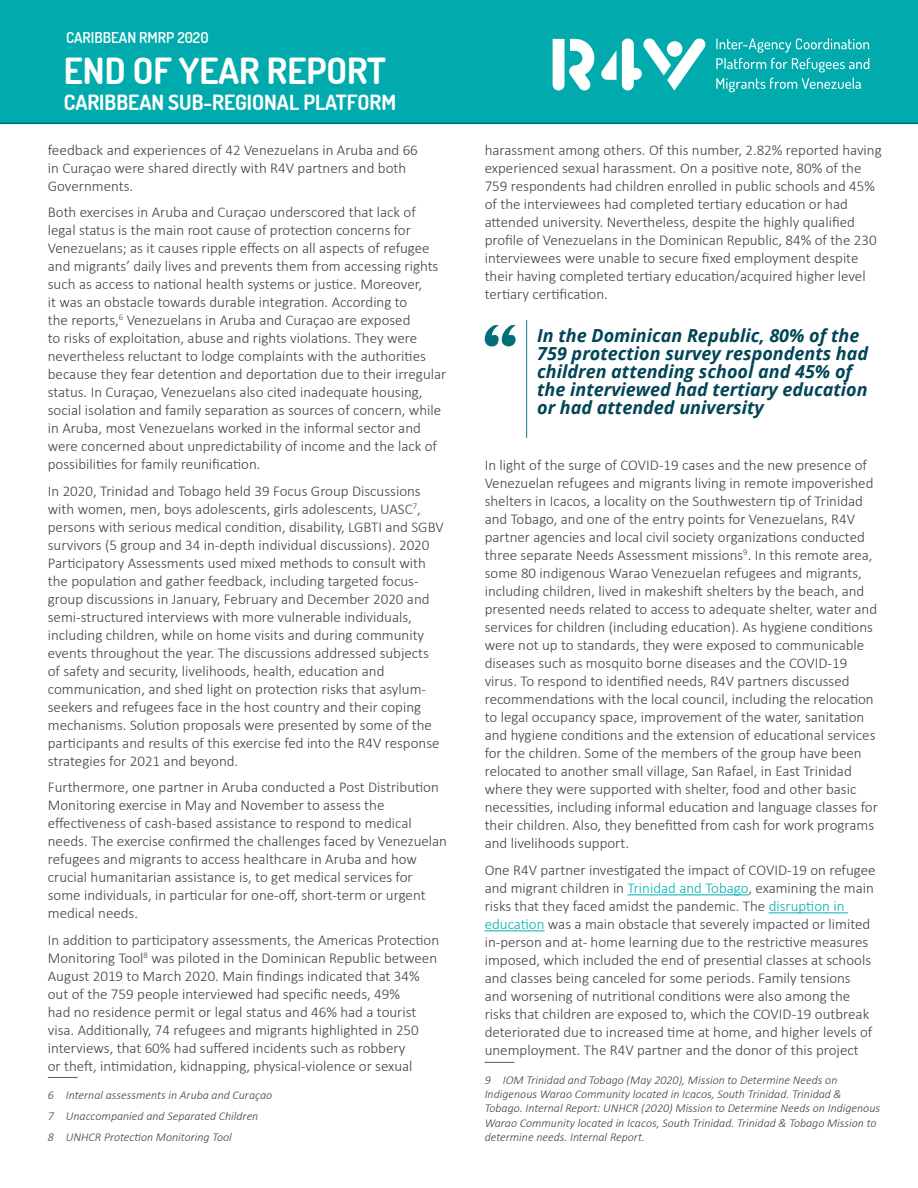
<style>
.page{position:relative;width:918px;height:1188px;background:#fff}
.page>*{position:absolute;margin:0;border:0;box-sizing:border-box;transform-origin:0 0}
.t1{font:700 36px "Dosis";color:#fff}
.t2{font:700 21px "Dosis";color:#fff}
.t3{font:italic 700 18px/18px "Open Sans";color:#004556}
.t4{font:300 15px/18px "Calibri";color:#414042}
.t5{font:600 15px "Dosis";color:#fff}
.t6{font:italic 300 12px/14.4px "Calibri";color:#414042}
.s1{color:#00b0b3}
</style>
<div class="page">
<svg style="left:485px;top:325px;width:31px;height:21px"></svg>
<hr style="left:526px;top:320px;width:1px;height:118px;background:#177887">
<hr style="left:48px;top:1077px;width:30px;height:1px;background:#58595b">
<hr style="left:628px;top:894px;width:120px;height:1px;background:#00b0b3">
<hr style="left:769px;top:912px;width:79px;height:1px;background:#00b0b3">
<hr style="left:485px;top:930px;width:60px;height:1px;background:#00b0b3">
<svg style="left:485px;top:1062px;width:29px;height:1px"></svg>
<div style="left:0;top:0;width:918px;height:123px;background:#00aaad"></div>
<svg style="left:601px;top:38px;width:105px;height:53px"></svg>
<svg style="left:553px;top:39px;width:41px;height:52px"></svg>
<svg style="left:716px;top:38px;width:153px;height:34px"></svg>
<svg style="left:716px;top:78px;width:145px;height:14px"></svg>
<hr style="left:0;top:123px;width:918px;height:1px;background:#006f78">
<p class="t5" style="left:66px;top:27px;width:144px">CARIBBEAN RMRP 2020</p>
<h1 class="t1" style="left:64px;top:46px;width:324px">END OF YEAR REPORT</h1>
<h2 class="t2" style="left:64px;top:87px;width:334px">CARIBBEAN SUB-REGIONAL PLATFORM</h2>
<p class="t4" style="left:48px;top:140px;width:372px">feedback and experiences of 42 Venezuelans in Aruba and 66 in Curaçao were shared directly with R4V partners and both<br>Governments.</p>
<p class="t4" style="left:48px;top:203px;width:400px">Both exercises in Aruba and Curaçao underscored that lack of legal status is the main root cause of protection concerns for Venezuelans; as it causes ripple effects on all aspects of refugee and migrants’ daily lives and prevents them from accessing rights such as access to national health systems or justice. Moreover,<br>it was an obstacle towards durable integration. According to<br>the reports,<sup>6</sup> Venezuelans in Aruba and Curaçao are exposed<br>to risks of exploitation, abuse and rights violations. They were nevertheless reluctant to lodge complaints with the authorities because they fear detention and deportation due to their irregular status. In Curaçao, Venezuelans also cited inadequate housing, social isolation and family separation as sources of concern, while in Aruba, most Venezuelans worked in the informal sector and were concerned about unpredictability of income and the lack of possibilities for family reunification.</p>
<p class="t4" style="left:48px;top:481px;width:398px">In 2020, Trinidad and Tobago held 39 Focus Group Discussions with women, men, boys adolescents, girls adolescents, UASC<sup>7</sup>, persons with serious medical condition, disability, LGBTI and SGBV survivors (5 group and 34 in-depth individual discussions). 2020<br>Participatory Assessments used mixed methods to consult with the population and gather feedback, including targeted focus&shy;group discussions in January, February and December 2020 and semi-structured interviews with more vulnerable individuals, including children, while on home visits and during community events throughout the year. The discussions addressed subjects of safety and security, livelihoods, health, education and communication, and shed light on protection risks that asylum&shy;seekers and refugees face in the host country and their coping mechanisms. Solution proposals were presented by some of the participants and results of this exercise fed into the R4V response strategies for 2021 and beyond.</p>
<p class="t4" style="left:48px;top:778px;width:401px">Furthermore, one partner in Aruba conducted a Post Distribution Monitoring exercise in May and November to assess the effectiveness of cash-based assistance to respond to medical needs. The exercise confirmed the challenges faced by Venezuelan refugees and migrants to access healthcare in Aruba and how crucial humanitarian assistance is, to get medical services for some individuals, in particular for one-off, short-term or urgent medical needs.</p>
<p class="t4" style="left:48px;top:930px;width:393px">In addition to participatory assessments, the Americas Protection Monitoring Tool<sup>8</sup> was piloted in the Dominican Republic between August 2019 to March 2020. Main findings indicated that 34% out of the 759 people interviewed had specific needs, 49%<br>had no residence permit or legal status and 46% had a tourist visa. Additionally, 74 refugees and migrants highlighted in 250 interviews, that 60% had suffered incidents such as robbery<br>or theft, intimidation, kidnapping, physical-violence or sexual</p>
<p class="t6" style="left:48px;top:1084px;width:226px;line-height:21.3px">6 Internal assessments in Aruba and Curaçao<br>7 Unaccompanied and Separated Children<br>8 UNHCR Protection Monitoring Tool</p>
<p class="t4" style="left:485px;top:140px;width:399px">harassment among others. Of this number, 2.82% reported having experienced sexual harassment. On a positive note, 80% of the 759 respondents had children enrolled in public schools and 45% of the interviewees had completed tertiary education or had attended university. Nevertheless, despite the highly qualified profile of Venezuelans in the Dominican Republic, 84% of the 230 interviewees were unable to secure fixed employment despite their having completed tertiary education/acquired higher level tertiary certification.</p>
<p class="t3" style="left:537px;top:326px;width:333px">In the Dominican Republic, 80% of the 759 protection survey respondents had children attending school and 45% of the interviewed had tertiary education or had attended university</p>
<p class="t4" style="left:485px;top:456px;width:395px">In light of the surge of COVID-19 cases and the new presence of Venezuelan refugees and migrants living in remote impoverished shelters in Icacos, a locality on the Southwestern tip of Trinidad and Tobago, and one of the entry points for Venezuelans, R4V partner agencies and local civil society organizations conducted three separate Needs Assessment missions<sup>9</sup>. In this remote area, some 80 indigenous Warao Venezuelan refugees and migrants, including children, lived in makeshift shelters by the beach, and presented needs related to access to adequate shelter, water and services for children (including education). As hygiene conditions were not up to standards, they were exposed to communicable diseases such as mosquito borne diseases and the COVID-19 virus. To respond to identified needs, R4V partners discussed recommendations with the local council, including the relocation to legal occupancy space, improvement of the water, sanitation and hygiene conditions and the extension of educational services for the children. Some of the members of the group have been relocated to another small village, San Rafael, in East Trinidad where they were supported with shelter, food and other basic necessities, including informal education and language classes for their children. Also, they benefitted from cash for work programs and livelihoods support.</p>
<p class="t4" style="left:485px;top:861px;width:392px">One R4V partner investigated the impact of COVID-19 on refugee and migrant children in <span class="s1">Trinidad and Tobago</span>, examining the main risks that they faced amidst the pandemic. The <span class="s1">disruption in education</span> was a main obstacle that severely impacted or limited in-person and at- home learning due to the restrictive measures imposed, which included the end of presential classes at schools and classes being canceled for some periods. Family tensions and worsening of nutritional conditions were also among the risks that children are exposed to, which the COVID-19 outbreak deteriorated due to increased time at home, and higher levels of unemployment. The R4V partner and the donor of this project</p>
<p class="t6" style="left:485px;top:1072px;width:397px">9 IOM Trinidad and Tobago (May 2020), Mission to Determine Needs on Indigenous Warao Community located in Icacos, South Trinidad. Trinidad &amp; Tobago. Internal Report: UNHCR (2020) Mission to Determine Needs on Indigenous Warao Community located in Icacos, South Trinidad. Trinidad &amp; Tobago Mission to determine needs. Internal Report.</p>
</div>
